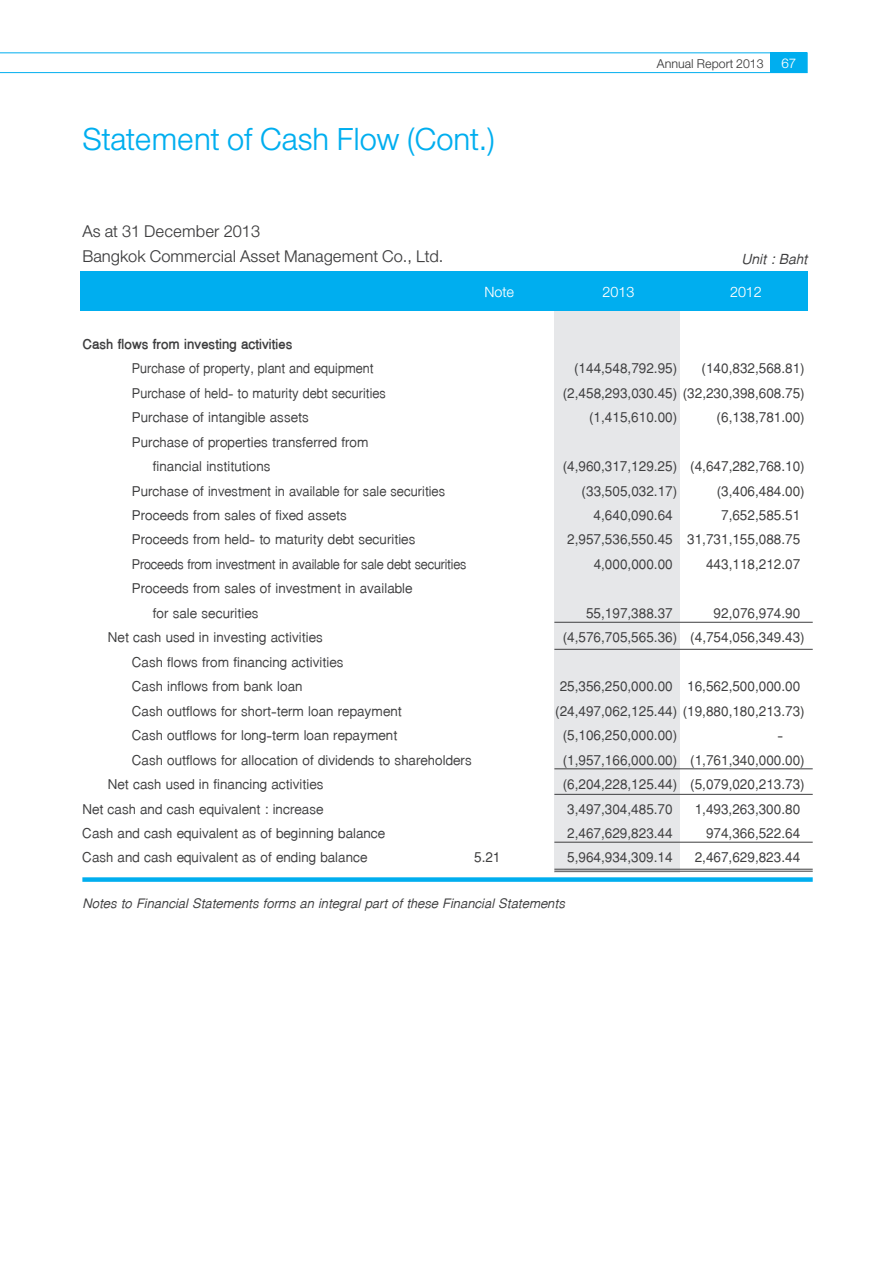
<style>
.page{position:relative;width:893px;height:1263px;background:#fff}
.page>*{position:absolute;margin:0;border:0;box-sizing:border-box;transform-origin:0 0}
.t1{font:45px "DB Helvethaica X 45 Li";color:#00aeef}
.t2{font:24px/25.5px "DB Helvethaica X 45 Li";color:#3e3e3f}
.t3{font:italic 24px "DB Thai Text X";color:#3e3e3f}
.t4{font:23.25px/24.5px "DB Thai Text X";color:#3e3e3f}
.t5{font:23.25px "DB Thai Text X";color:#3e3e3f;scale:.94 1}
.t6{font:23.25px "DB Thai Text X";color:#3e3e3f;scale:.95 1}
.t7{font:700 23.25px "DB Thai Text X";color:#3e3e3f}
.t8{font:italic 22.5px "DB Thai Text X";color:#3e3e3f}
.t9{font:21px "DB Helvethaica X 45 Li";color:#fff}
.t10{font:18px "DB Helvethaica X 45 Li";color:#3e3e3f}
.s1{font-size:19.5px;color:#fff}
</style>
<div class="page">
<svg style="left:0;top:53px;width:770px;height:20px"></svg>
<div style="left:770px;top:53px;width:37px;height:20px;background:#00aeef"></div>
<div style="left:554px;top:310px;width:126px;height:563px;background:#e6e7e9"></div>
<div style="left:80px;top:271px;width:727px;height:39px;background:#00aeef"></div>
<hr style="left:554px;top:869px;width:259px;height:1px;background:#3e3e3f">
<hr style="left:554px;top:871px;width:259px;height:1px;background:#3e3e3f">
<div style="left:82px;top:877px;width:731px;height:5px;background:#00aeef"></div>
<hr style="left:554px;top:622px;width:259px;height:1px;background:#3e3e3f">
<hr style="left:554px;top:649px;width:259px;height:1px;background:#3e3e3f">
<hr style="left:554px;top:768px;width:259px;height:1px;background:#3e3e3f">
<hr style="left:554px;top:794px;width:259px;height:1px;background:#3e3e3f">
<hr style="left:554px;top:842px;width:259px;height:1px;background:#3e3e3f">
<h1 class="t1" style="left:82px;top:115px;width:414px">Statement of Cash Flow (Cont.)</h1>
<p class="t2" style="left:83px;top:218px;width:362px">As at 31 December 2013<br>Bangkok Commercial Asset Management Co., Ltd.</p>
<p class="t10" style="left:657px;top:54px;width:141px">Annual Report 2013 <span class="s1">67</span></p>
<p class="t3" style="left:741px;top:246px;width:67px">Unit : Baht</p>
<p class="t9" style="left:484px;top:281px;width:31px">Note</p>
<p class="t9" style="left:602px;top:281px;width:33px">2013</p>
<p class="t9" style="left:730px;top:281px;width:33px">2012</p>
<p class="t7" style="left:82px;top:331px;width:212px">Cash flows from investing activities</p>
<p class="t5" style="left:132px;top:356px;width:258px">Purchase of property, plant and equipment</p>
<p class="t4" style="left:574px;top:357px;width:232px">(144,548,792.95) (140,832,568.81)</p>
<p class="t6" style="left:132px;top:380px;width:269px">Purchase of held- to maturity debt securities</p>
<p class="t4" style="left:563px;top:382px;width:243px">(2,458,293,030.45) (32,230,398,608.75)</p>
<p class="t4" style="left:132px;top:406px;width:179px">Purchase of intangible assets</p>
<p class="t4" style="left:589px;top:406px;width:90px">(1,415,610.00)</p>
<p class="t4" style="left:717px;top:406px;width:90px">(6,138,781.00)</p>
<p class="t4" style="left:153px;top:431px;width:217px;text-indent:-21px">Purchase of properties transferred from financial institutions</p>
<p class="t4" style="left:563px;top:455px;width:243px">(4,960,317,129.25) (4,647,282,768.10)</p>
<p class="t4" style="left:132px;top:479px;width:315px">Purchase of investment in available for sale securities</p>
<p class="t4" style="left:582px;top:479px;width:97px">(33,505,032.17)</p>
<p class="t4" style="left:717px;top:479px;width:90px">(3,406,484.00)</p>
<p class="t4" style="left:132px;top:504px;width:217px">Proceeds from sales of fixed assets</p>
<p class="t4" style="left:594px;top:504px;width:81px">4,640,090.64</p>
<p class="t4" style="left:721px;top:504px;width:81px">7,652,585.51</p>
<p class="t4" style="left:132px;top:528px;width:285px">Proceeds from held- to maturity debt securities</p>
<p class="t4" style="left:567px;top:528px;width:234px">2,957,536,550.45 31,731,155,088.75</p>
<p class="t5" style="left:132px;top:552px;width:357px">Proceeds from investment in available for sale debt securities</p>
<p class="t4" style="left:594px;top:553px;width:81px">4,000,000.00</p>
<p class="t4" style="left:706px;top:553px;width:96px">443,118,212.07</p>
<p class="t4" style="left:153px;top:577px;width:261px;text-indent:-21px">Proceeds from sales of investment in available for sale securities</p>
<p class="t4" style="left:586px;top:602px;width:88px">55,197,388.37</p>
<p class="t4" style="left:714px;top:602px;width:88px">92,076,974.90</p>
<p class="t4" style="left:108px;top:626px;width:217px">Net cash used in investing activities</p>
<p class="t4" style="left:563px;top:626px;width:243px">(4,576,705,565.36) (4,754,056,349.43)</p>
<p class="t4" style="left:132px;top:651px;width:213px">Cash flows from financing activities<br>Cash inflows from bank loan</p>
<p class="t4" style="left:560px;top:675px;width:242px">25,356,250,000.00 16,562,500,000.00</p>
<p class="t4" style="left:132px;top:700px;width:272px">Cash outflows for short-term loan repayment</p>
<p class="t4" style="left:555px;top:700px;width:251px">(24,497,062,125.44) (19,880,180,213.73)</p>
<p class="t4" style="left:132px;top:724px;width:267px">Cash outflows for long-term loan repayment</p>
<p class="t4" style="left:563px;top:724px;width:116px">(5,106,250,000.00)</p>
<p class="t4" style="left:778px;top:724px;width:7px">-</p>
<p class="t4" style="left:132px;top:748px;width:341px">Cash outflows for allocation of dividends to shareholders</p>
<p class="t4" style="left:563px;top:748px;width:243px">(1,957,166,000.00) (1,761,340,000.00)</p>
<p class="t4" style="left:108px;top:773px;width:217px">Net cash used in financing activities</p>
<p class="t4" style="left:563px;top:773px;width:243px">(6,204,228,125.44) (5,079,020,213.73)</p>
<p class="t4" style="left:82px;top:797px;width:243px">Net cash and cash equivalent : increase</p>
<p class="t4" style="left:567px;top:797px;width:234px">3,497,304,485.70 1,493,263,300.80</p>
<p class="t4" style="left:82px;top:822px;width:305px">Cash and cash equivalent as of beginning balance</p>
<p class="t4" style="left:567px;top:822px;width:107px">2,467,629,823.44</p>
<p class="t4" style="left:706px;top:822px;width:96px">974,366,522.64</p>
<p class="t4" style="left:82px;top:846px;width:287px">Cash and cash equivalent as of ending balance</p>
<p class="t4" style="left:474px;top:846px;width:28px">5.21</p>
<p class="t4" style="left:567px;top:846px;width:234px">5,964,934,309.14 2,467,629,823.44</p>
<p class="t8" style="left:82px;top:891px;width:484px">Notes to Financial Statements forms an integral part of these Financial Statements</p>
</div>
